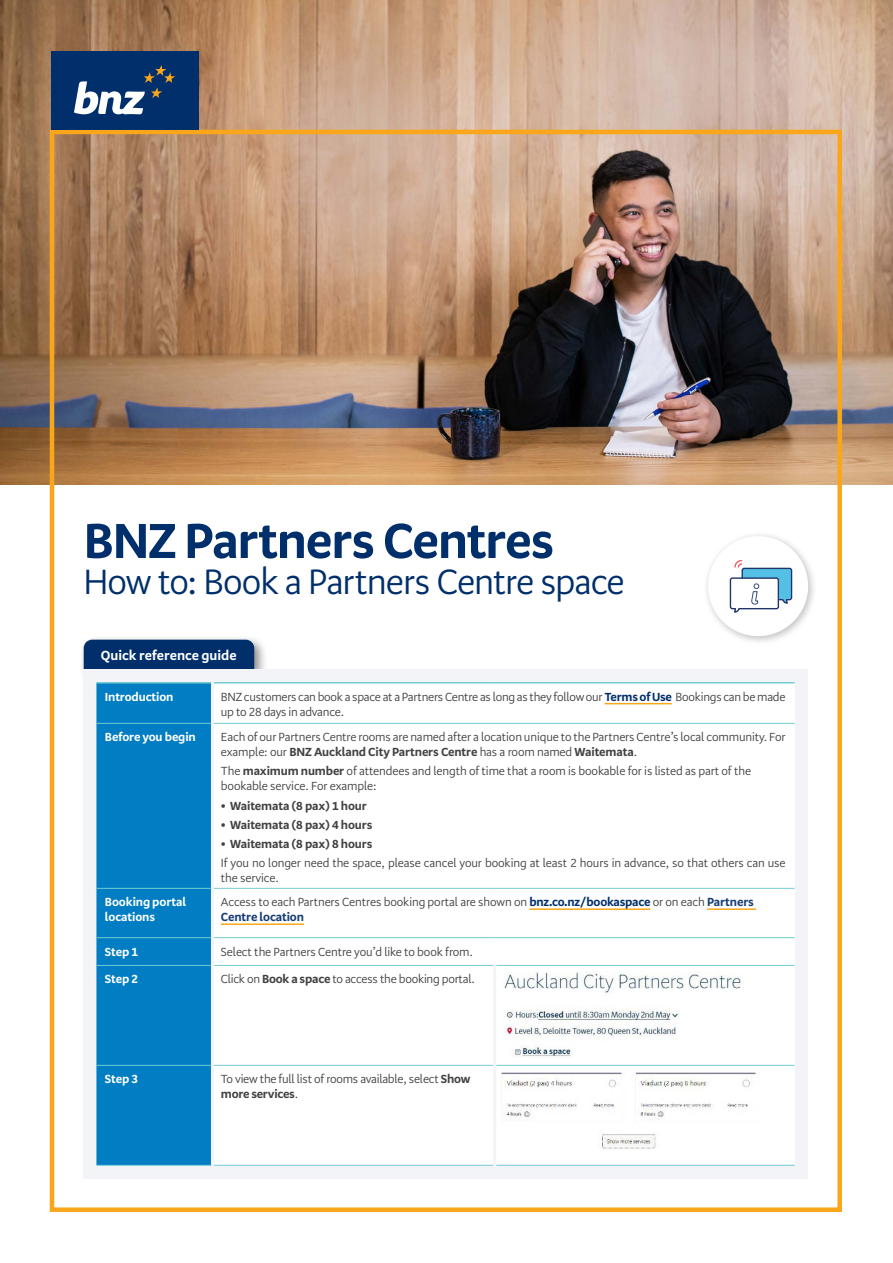
<style>
.page{position:relative;width:893px;height:1263px;background:#fff}
.page>*{position:absolute;margin:0;border:0;box-sizing:border-box;transform-origin:0 0}
.t1{font:700 50.25px "Serrano Pro";letter-spacing:-.03em;color:#002f6b}
.t2{font:35.85px "Serrano Pro";letter-spacing:-.03em;color:#002f6b}
.t3{font:700 13.5px "Serrano Pro";color:#fff}
.t4{font:12px/15px "Serrano Pro";letter-spacing:-.01em;color:#414042}
.t5{font:700 12px "Serrano Pro";letter-spacing:-.01em;color:#414042}
.t6{font:700 12px/15px "Serrano Pro";letter-spacing:-.01em;color:#fff}
.s1{font-weight:700;color:#002f6b}
.s2{font-weight:700}
.s3{font-weight:700;color:#143c75}
</style>
<div class="page">
<div style="left:79px;top:634px;width:189px;height:49px;background:#000;opacity:.45"></div>
<div style="left:84px;top:640px;width:170px;height:29px;background:#002f6b"></div>
<div style="left:84px;top:669px;width:724px;height:509px;background:#f3f4f8"></div>
<div style="left:96px;top:683px;width:115px;height:482px;background:#007dc3"></div>
<div style="left:214px;top:683px;width:581px;height:482px;background:#fff"></div>
<hr style="left:96px;top:937px;width:115px;height:1px;background:#72cbd2">
<hr style="left:96px;top:965px;width:115px;height:1px;background:#72cbd2">
<hr style="left:96px;top:1065px;width:115px;height:1px;background:#72cbd2">
<hr style="left:96px;top:723px;width:115px;height:1px;background:#72cbd2">
<hr style="left:214px;top:723px;width:281px;height:1px;background:#72cbd2">
<hr style="left:495px;top:723px;width:300px;height:1px;background:#72cbd2">
<hr style="left:96px;top:888px;width:115px;height:1px;background:#72cbd2">
<hr style="left:214px;top:888px;width:281px;height:1px;background:#72cbd2">
<hr style="left:495px;top:888px;width:300px;height:1px;background:#72cbd2">
<hr style="left:96px;top:1165px;width:115px;height:1px;background:#72cbd2">
<hr style="left:214px;top:1165px;width:279px;height:1px;background:#72cbd2">
<hr style="left:496px;top:1165px;width:299px;height:1px;background:#72cbd2">
<hr style="left:214px;top:937px;width:281px;height:1px;background:#72cbd2">
<hr style="left:495px;top:937px;width:300px;height:1px;background:#72cbd2">
<hr style="left:214px;top:965px;width:279px;height:1px;background:#72cbd2">
<hr style="left:496px;top:965px;width:299px;height:1px;background:#72cbd2">
<hr style="left:214px;top:1065px;width:279px;height:1px;background:#72cbd2">
<hr style="left:496px;top:1065px;width:299px;height:1px;background:#72cbd2">
<hr style="left:96px;top:682px;width:115px;height:1px;background:#72cbd2">
<hr style="left:214px;top:682px;width:281px;height:1px;background:#72cbd2">
<hr style="left:495px;top:682px;width:300px;height:1px;background:#72cbd2">
<hr style="left:493px;top:965px;width:3px;height:100px;background:#f3f4f8">
<hr style="left:493px;top:1065px;width:3px;height:100px;background:#f3f4f8">
<hr style="left:604px;top:703px;width:68px;height:1px;background:#faa61a">
<hr style="left:529px;top:908px;width:121px;height:2px;background:#faa61a">
<hr style="left:707px;top:908px;width:49px;height:2px;background:#faa61a">
<hr style="left:221px;top:923px;width:83px;height:2px;background:#faa61a">
<img style="left:0;top:0;width:893px;height:485px">
<img style="left:502px;top:971px;width:253px;height:87px">
<img style="left:501px;top:1072px;width:264px;height:82px">
<div style="left:703px;top:530px;width:115px;height:116px;background:#000;opacity:.25"></div>
<div style="left:708px;top:536px;width:100px;height:100px;background:#fff;border-radius:50%"></div>
<svg style="left:729px;top:559px;width:64px;height:54px"></svg>
<div style="left:50px;top:130px;width:792px;height:1082px;border:4px solid #faa61a"></div>
<div style="left:51px;top:51px;width:147px;height:79px;background:#002f6b"></div>
<svg style="left:74px;top:65px;width:101px;height:49px"></svg>
<h1 class="t1" style="left:84px;top:511px;width:472px">BNZ Partners Centres</h1>
<h2 class="t2" style="left:84px;top:562px;width:543px">How to: Book a Partners Centre space</h2>
<p class="t3" style="left:101px;top:648px;width:137px">Quick reference guide</p>
<p class="t6" style="left:105px;top:689px;width:70px">Introduction</p>
<p class="t4" style="left:221px;top:689px;width:566px">BNZ customers can book a space at a Partners Centre as long as they follow our <span class="s1">Terms of Use</span> Bookings can be made up to 28 days in advance.</p>
<p class="t6" style="left:105px;top:730px;width:92px">Before you begin</p>
<p class="t4" style="left:221px;top:730px;width:566px">Each of our Partners Centre rooms are named after a location unique to the Partners Centre’s local community. For example: our <span class="s2">BNZ Auckland City Partners Centre</span> has a room named <span class="s2">Waitemata</span>.</p>
<p class="t4" style="left:221px;top:764px;width:532px">The <span class="s2">maximum number</span> of attendees and length of time that a room is bookable for is listed as part of the bookable service. For example:</p>
<p class="t5" style="left:221px;top:799px;width:148px">• Waitemata (8 pax) 1 hour</p>
<p class="t5" style="left:221px;top:818px;width:153px">• Waitemata (8 pax) 4 hours</p>
<p class="t5" style="left:221px;top:837px;width:153px">• Waitemata (8 pax) 8 hours</p>
<p class="t4" style="left:221px;top:856px;width:566px">If you no longer need the space, please cancel your booking at least 2 hours in advance, so that others can use the service.</p>
<p class="t6" style="left:105px;top:895px;width:83px">Booking portal locations</p>
<p class="t4" style="left:221px;top:895px;width:534px">Access to each Partners Centres booking portal are shown on <span class="s1">bnz.co.nz/bookaspace</span> or on each <span class="s3">Partners<br>Centre location</span></p>
<p class="t6" style="left:105px;top:944px;width:35px">Step 1</p>
<p class="t4" style="left:221px;top:944px;width:254px">Select the Partners Centre you’d like to book from.</p>
<p class="t6" style="left:105px;top:972px;width:35px">Step 2</p>
<p class="t4" style="left:221px;top:972px;width:255px">Click on <span class="s2">Book a space</span> to access the booking portal.</p>
<p class="t6" style="left:105px;top:1072px;width:35px">Step 3</p>
<p class="t4" style="left:221px;top:1072px;width:251px">To view the full list of rooms available, select <span class="s2">Show more services</span>.</p>
</div>
